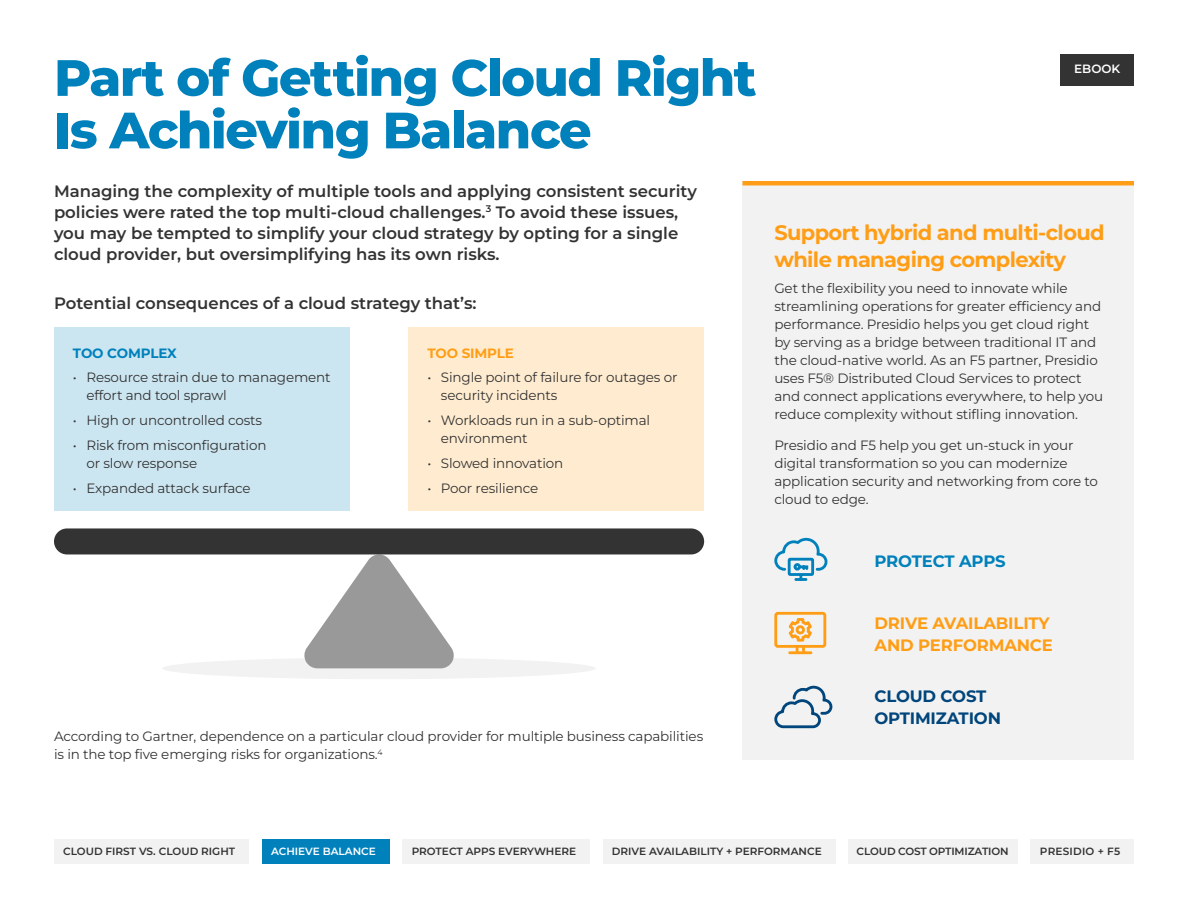
<style>
.page{position:relative;width:1188px;height:918px;background:#fff}
.page>*{position:absolute;margin:0;border:0;box-sizing:border-box;transform-origin:0 0}
.t1{font:800 51px/52.5px "Montserrat";letter-spacing:-.03em;color:#0081bc}
.t2{font:700 21px/27px "Montserrat";letter-spacing:-.03em;color:#ff9e16}
.t3{font:600 16.5px/21px "Montserrat";color:#333}
.t4{font:700 16.5px/22.5px "Montserrat";letter-spacing:-.01em;color:#ff9e16}
.t5{font:700 16.5px/22.5px "Montserrat";letter-spacing:-.01em;color:#00457b}
.t6{font:700 16.5px "Montserrat";letter-spacing:-.01em;color:#0081bc}
.t7{font:13.5px/18px "Montserrat";letter-spacing:-.01em;color:#333}
.t8{font:700 13.5px "Montserrat";letter-spacing:-.015em;color:#0081bc}
.t9{font:700 13.5px "Montserrat";letter-spacing:-.01em;color:#ff9e16}
.t10{font:600 12px "Montserrat";color:#fff}
.t11{font:600 10.5px "Montserrat";color:#333}
.t12{font:600 10.5px "Montserrat";color:#fff}
.t13{font:600 10.5px "Montserrat";letter-spacing:.02em;color:#333}
</style>
<div class="page">
<div style="left:603px;top:839px;width:232px;height:25px;background:#f2f2f2"></div>
<div style="left:742px;top:181px;width:392px;height:578px;background:#f2f2f2"></div>
<hr style="left:742px;top:181px;width:392px;height:4px;background:#ff9e16">
<div style="left:54px;top:839px;width:195px;height:25px;background:#f2f2f2"></div>
<div style="left:262px;top:839px;width:127px;height:25px;background:#0081bc"></div>
<div style="left:403px;top:839px;width:187px;height:25px;background:#f2f2f2"></div>
<div style="left:1031px;top:839px;width:103px;height:25px;background:#f2f2f2"></div>
<div style="left:1061px;top:54px;width:73px;height:31px;background:#333"></div>
<div style="left:162px;top:658px;width:434px;height:21px;background:#f2f2f2;border-radius:50%"></div>
<svg style="left:304px;top:554px;width:151px;height:114px"></svg>
<div style="left:54px;top:528px;width:650px;height:26px;background:#333;border-radius:13px"></div>
<div style="left:54px;top:327px;width:296px;height:183px;background:#cce6f1"></div>
<div style="left:408px;top:327px;width:296px;height:183px;background:#ffecd0"></div>
<div style="left:774px;top:612px;width:52px;height:36px;border:3px solid #ff9e16;border-radius:2px"></div>
<hr style="left:790px;top:651px;width:21px;height:3px;background:#ff9e16">
<svg style="left:786px;top:618px;width:28px;height:35px"></svg>
<svg style="left:774px;top:537px;width:54px;height:44px"></svg>
<svg style="left:774px;top:685px;width:59px;height:44px"></svg>
<div style="left:848px;top:839px;width:170px;height:25px;background:#f2f2f2"></div>
<p class="t1" style="left:54px;top:50px;width:704px">Part of Getting Cloud Right<br>Is Achieving Balance</p>
<p class="t3" style="left:54px;top:180px;width:644px">Managing the complexity of multiple tools and applying consistent security policies were rated the top multi-cloud challenges.<sup>3</sup> To avoid these issues, you may be tempted to simplify your cloud strategy by opting for a single cloud provider, but oversimplifying has its own risks.</p>
<p class="t3" style="left:54px;top:292px;width:424px">Potential consequences of a cloud strategy that’s:</p>
<p class="t8" style="left:73px;top:344px;width:105px">TOO COMPLEX</p>
<p class="t7" style="left:86px;top:368px;width:246px;text-indent:-14px">• Resource strain due to management effort and tool sprawl</p>
<p class="t7" style="left:73px;top:411px;width:191px">• High or uncontrolled costs</p>
<p class="t7" style="left:86px;top:436px;width:182px;text-indent:-14px">• Risk from misconfiguration or slow response</p>
<p class="t7" style="left:73px;top:478px;width:179px">• Expanded attack surface</p>
<p class="t9" style="left:427px;top:344px;width:88px">TOO SIMPLE</p>
<p class="t7" style="left:441px;top:368px;width:238px;text-indent:-14px">• Single point of failure for outages or security incidents</p>
<p class="t7" style="left:441px;top:411px;width:211px;text-indent:-14px">• Workloads run in a sub-optimal environment</p>
<p class="t7" style="left:427px;top:454px;width:137px">• Slowed innovation</p>
<p class="t7" style="left:427px;top:478px;width:112px">• Poor resilience</p>
<p class="t10" style="left:1074px;top:61px;width:48px">EBOOK</p>
<p class="t2" style="left:774px;top:218px;width:332px">Support hybrid and multi-cloud while managing complexity</p>
<p class="t7" style="left:774px;top:279px;width:330px">Get the flexibility you need to innovate while streamlining operations for greater efficiency and performance. Presidio helps you get cloud right by serving as a bridge between traditional IT and the cloud-native world. As an F5 partner, Presidio uses F5® Distributed Cloud Services to protect and connect applications everywhere, to help you reduce complexity without stifling innovation.</p>
<p class="t7" style="left:774px;top:436px;width:325px">Presidio and F5 help you get un-stuck in your digital transformation so you can modernize application security and networking from core to cloud to edge.</p>
<p class="t6" style="left:875px;top:550px;width:133px">PROTECT APPS</p>
<p class="t7" style="left:54px;top:727px;width:651px">According to Gartner, dependence on a particular cloud provider for multiple business capabilities is in the top five emerging risks for organizations.<sup>4</sup></p>
<p class="t4" style="left:875px;top:611px;width:180px">DRIVE AVAILABILITY<br>AND PERFORMANCE</p>
<p class="t5" style="left:875px;top:684px;width:128px">CLOUD COST<br>OPTIMIZATION</p>
<p class="t11" style="left:63px;top:844px;width:174px">CLOUD FIRST VS. CLOUD RIGHT</p>
<p class="t12" style="left:271px;top:844px;width:106px">ACHIEVE BALANCE</p>
<p class="t11" style="left:412px;top:844px;width:166px">PROTECT APPS EVERYWHERE</p>
<p class="t13" style="left:1040px;top:844px;width:82px">PRESIDIO + F5</p>
<p class="t11" style="left:612px;top:844px;width:211px">DRIVE AVAILABILITY + PERFORMANCE</p>
<p class="t11" style="left:857px;top:844px;width:154px">CLOUD COST OPTIMIZATION</p>
</div>
